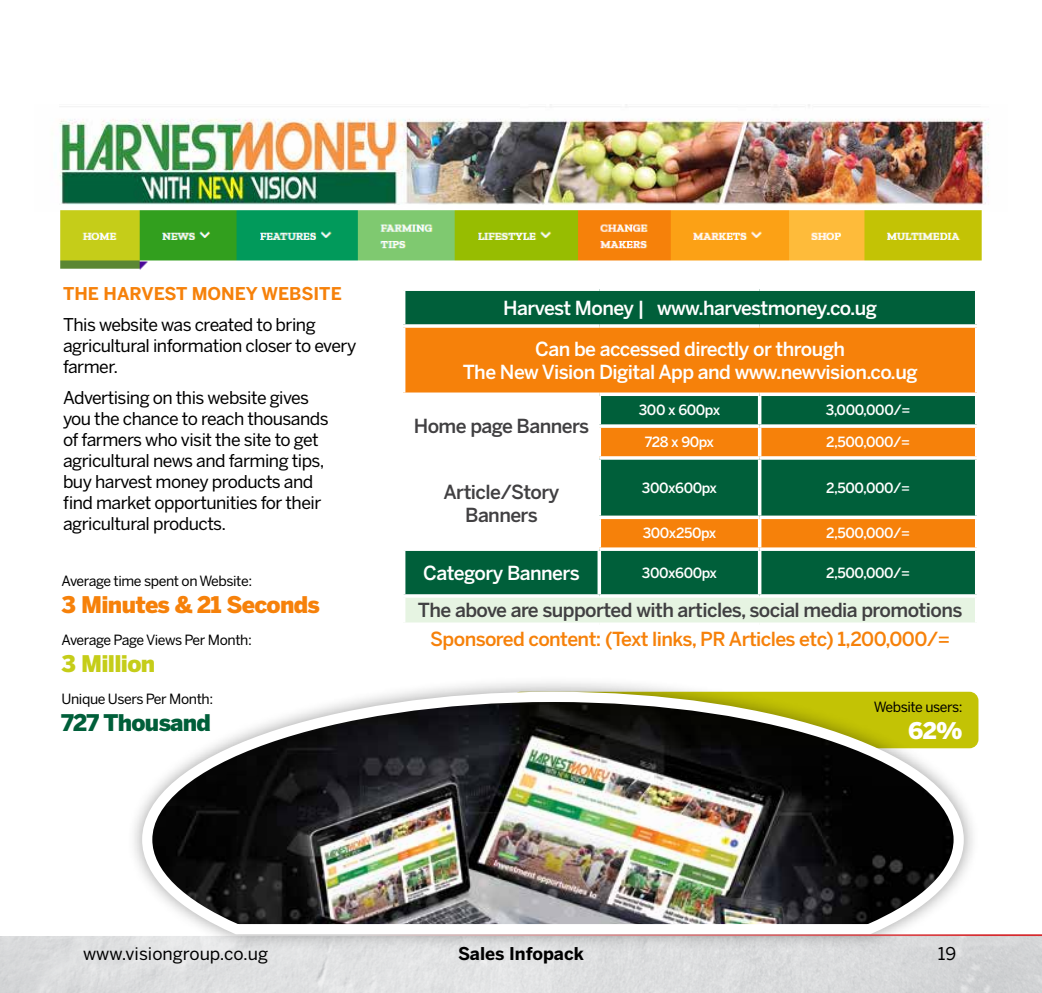
<style>
.page{position:relative;width:1042px;height:993px;background:#fff}
.page>*{position:absolute;margin:0;border:0;box-sizing:border-box;transform-origin:0 0}
.t1{font:900 22.75px "Benton Sans";letter-spacing:-.03em;color:#f6810a}
.t2{font:900 22.75px "Benton Sans";letter-spacing:-.03em;color:#005f3a}
.t3{font:900 22.75px "Benton Sans";letter-spacing:-.03em;color:#c5cd19}
.t4{font:900 22.75px "Benton Sans";color:#fff}
.t5{font:500 19.25px/40.9px "Benton Sans";letter-spacing:-.03em;color:#fff;text-align:center}
.t6{font:500 19.25px/23.1px "Benton Sans";letter-spacing:-.03em;color:#414042;text-align:center}
.t7{font:500 19.25px "Benton Sans";letter-spacing:-.03em;color:#f6810a}
.t8{font:17.5px/21px "Benton Sans";letter-spacing:-.03em;color:#000}
.t9{font:700 17.5px "Benton Sans";color:#f6810a}
.t10{font:17.5px "Benton Sans";color:#000}
.t11{font:700 17.5px "Benton Sans";color:#000}
.t12{font:500 14px "Benton Sans";letter-spacing:-.03em;color:#fff}
.t13{font:14px "Benton Sans";letter-spacing:-.03em;color:#000}
</style>
<div class="page">
<img style="left:1px;top:935px;width:1041px;height:57px">
<img style="left:59px;top:104px;width:930px;height:101px">
<img style="left:60px;top:210px;width:922px;height:60px">
<div style="left:126px;top:675px;width:854px;height:275px;background:#000;opacity:.38"></div>
<img style="left:137px;top:686px;width:832px;height:253px">
<div style="left:404px;top:289px;width:572px;height:37px;background:#005f3a"></div>
<div style="left:404px;top:326px;width:572px;height:68px;background:#f6810a"></div>
<svg style="left:405px;top:396px;width:570px;height:198px;fill:#005f3a"></svg>
<svg style="left:601px;top:427px;width:374px;height:120px;background:#7d7225"></svg>
<div style="left:404px;top:595px;width:572px;height:29px;background:#e6f4e2"></div>
<hr style="left:402px;top:287px;width:197px;height:4px;background:#fff">
<hr style="left:402px;top:291px;width:3px;height:33px;background:#fff">
<hr style="left:599px;top:287px;width:160px;height:4px;background:#fff">
<hr style="left:759px;top:287px;width:219px;height:4px;background:#fff">
<hr style="left:975px;top:291px;width:3px;height:33px;background:#fff">
<hr style="left:402px;top:324px;width:197px;height:3px;background:#fff">
<hr style="left:402px;top:327px;width:3px;height:65px;background:#fff">
<hr style="left:599px;top:324px;width:160px;height:3px;background:#fff">
<hr style="left:759px;top:324px;width:219px;height:3px;background:#fff">
<hr style="left:975px;top:327px;width:3px;height:65px;background:#fff">
<svg style="left:403px;top:392px;width:196px;height:2px"></svg>
<svg style="left:599px;top:392px;width:160px;height:4px"></svg>
<hr style="left:597px;top:396px;width:4px;height:28px;background:#fff">
<svg style="left:759px;top:392px;width:218px;height:4px"></svg>
<hr style="left:758px;top:396px;width:3px;height:28px;background:#fff">
<hr style="left:597px;top:424px;width:162px;height:3px;background:#fff">
<hr style="left:597px;top:427px;width:4px;height:29px;background:#fff">
<hr style="left:759px;top:424px;width:219px;height:3px;background:#fff">
<hr style="left:758px;top:427px;width:3px;height:29px;background:#fff">
<hr style="left:402px;top:456px;width:197px;height:3px;background:#fff">
<hr style="left:599px;top:456px;width:160px;height:3px;background:#fff">
<hr style="left:597px;top:459px;width:4px;height:56px;background:#fff">
<hr style="left:759px;top:456px;width:219px;height:3px;background:#fff">
<hr style="left:758px;top:459px;width:3px;height:56px;background:#fff">
<svg style="left:597px;top:515px;width:162px;height:4px"></svg>
<hr style="left:597px;top:519px;width:4px;height:28px;background:#fff">
<svg style="left:759px;top:515px;width:218px;height:4px"></svg>
<hr style="left:758px;top:519px;width:3px;height:28px;background:#fff">
<hr style="left:402px;top:547px;width:197px;height:3px;background:#fff">
<hr style="left:599px;top:547px;width:160px;height:3px;background:#fff">
<svg style="left:597px;top:550px;width:4px;height:44px"></svg>
<hr style="left:759px;top:547px;width:219px;height:3px;background:#fff">
<hr style="left:758px;top:550px;width:3px;height:44px;background:#fff">
<hr style="left:402px;top:594px;width:197px;height:3px;background:#fff">
<hr style="left:402px;top:597px;width:3px;height:25px;background:#fff">
<hr style="left:599px;top:594px;width:160px;height:3px;background:#fff">
<hr style="left:759px;top:594px;width:219px;height:3px;background:#fff">
<hr style="left:975px;top:597px;width:3px;height:25px;background:#fff">
<hr style="left:402px;top:622px;width:197px;height:3px;background:#fff">
<hr style="left:599px;top:622px;width:160px;height:3px;background:#fff">
<hr style="left:759px;top:622px;width:219px;height:3px;background:#fff">
<hr style="left:62px;top:933px;width:980px;height:2px;background:#d52a2e">
<p class="t9" style="left:63px;top:283px;width:280px">THE HARVEST MONEY WEBSITE</p>
<p class="t8" style="left:63px;top:314px;width:295px">This website was created to bring agricultural information closer to every farmer.</p>
<p class="t8" style="left:63px;top:387px;width:267px">Advertising on this website gives you the chance to reach thousands of farmers who visit the site to get agricultural news and farming tips, buy harvest money products and find market opportunities for their agricultural products.</p>
<p class="t13" style="left:62px;top:572px;width:192px">Average time spent on Website:</p>
<h1 class="t1" style="left:62px;top:591px;width:260px">3 Minutes &amp; 21 Seconds</h1>
<p class="t13" style="left:62px;top:631px;width:192px">Average Page Views Per Month:</p>
<h1 class="t3" style="left:62px;top:650px;width:95px">3 Million</h1>
<p class="t13" style="left:62px;top:690px;width:153px">Unique Users Per Month:</p>
<h1 class="t2" style="left:62px;top:709px;width:151px">727 Thousand</h1>
<p class="t5" style="left:503px;top:287px;width:375px">Harvest Money | www.harvestmoney.co.ug<br>Can be accessed directly or through</p>
<p class="t5" style="left:463px;top:351px;width:456px">The New Vision Digital App and www.newvision.co.ug</p>
<p class="t6" style="left:414px;top:414px;width:177px">Home page Banners</p>
<p class="t12" style="left:639px;top:402px;width:83px">300 x 600px</p>
<p class="t12" style="left:826px;top:402px;width:86px">3,000,000/=</p>
<p class="t12" style="left:645px;top:433px;width:71px">728 x 90px</p>
<p class="t12" style="left:826px;top:433px;width:86px">2,500,000/=</p>
<p class="t6" style="left:443px;top:480px;width:117px">Article/Story<br>Banners</p>
<p class="t12" style="left:642px;top:479px;width:77px">300x600px</p>
<p class="t12" style="left:826px;top:479px;width:86px">2,500,000/=</p>
<p class="t12" style="left:643px;top:525px;width:75px">300x250px</p>
<p class="t12" style="left:826px;top:525px;width:86px">2,500,000/=</p>
<p class="t5" style="left:423px;top:551px;width:158px">Category Banners</p>
<p class="t12" style="left:642px;top:564px;width:77px">300x600px</p>
<p class="t12" style="left:826px;top:564px;width:86px">2,500,000/=</p>
<p class="t6" style="left:418px;top:598px;width:546px">The above are supported with articles, social media promotions</p>
<p class="t7" style="left:430px;top:626px;width:521px">Sponsored content: (Text links, PR Articles etc) 1,200,000/=</p>
<p class="t13" style="left:874px;top:698px;width:90px">Website users:</p>
<h1 class="t4" style="left:908px;top:716px;width:56px">62%</h1>
<p class="t10" style="left:83px;top:943px;width:186px">www.visiongroup.co.ug</p>
<p class="t11" style="left:458px;top:943px;width:127px">Sales Infopack</p>
<p class="t8" style="left:938px;top:942px;width:20px">19</p>
</div>
